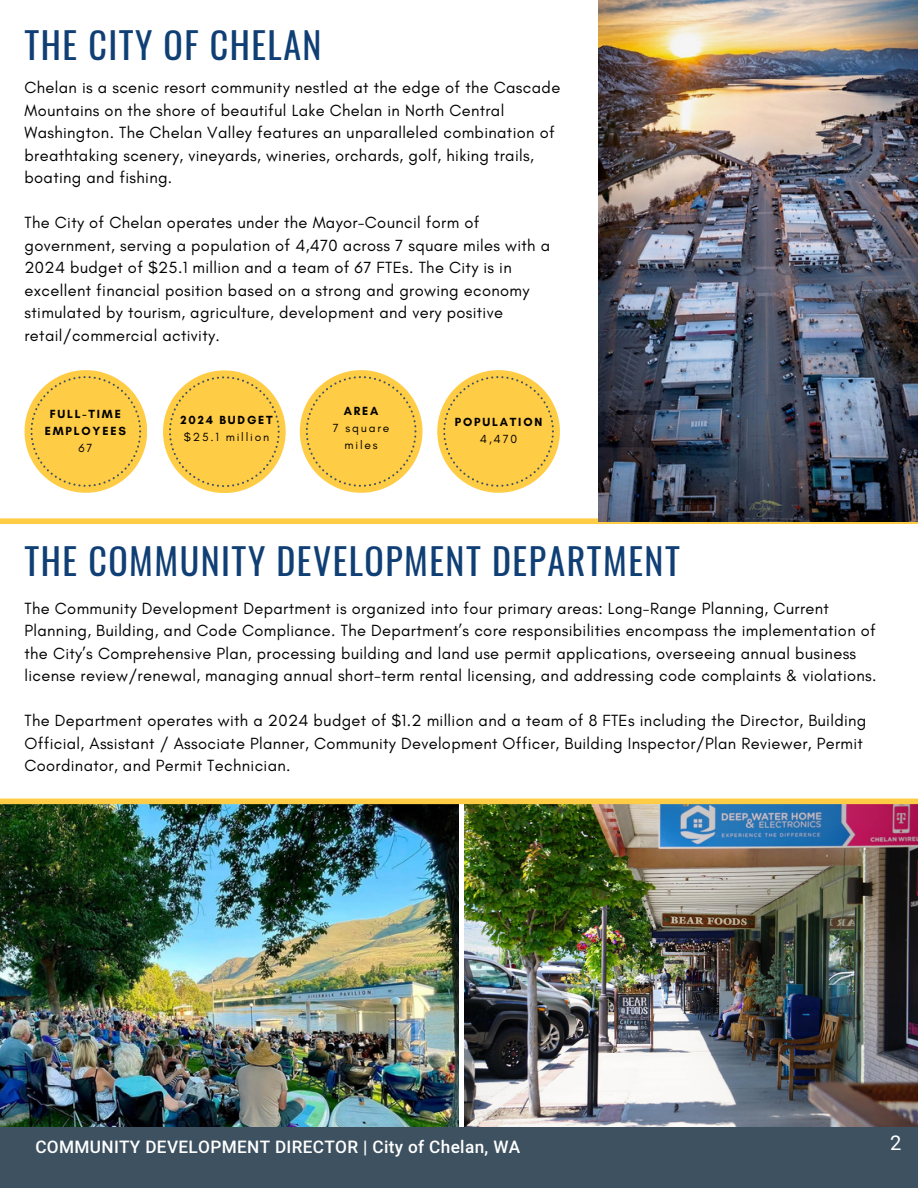
<style>
.page{position:relative;width:918px;height:1188px;background:#fff}
.page>*{position:absolute;margin:0;border:0;box-sizing:border-box;transform-origin:0 0}
.t1{font:36px "Oswald";letter-spacing:.04em;color:#0f3f75}
.t2{font:20.1px "Mardoto";color:#fff}
.t3{font:500 17.25px "Mardoto";letter-spacing:.02em;color:#fff}
.t4{font:16.5px/22.5px "Glacial Indifference";letter-spacing:.02em;color:#000}
.t5{font:700 12px/17.1px "Glacial Indifference";letter-spacing:.15em;color:#000;text-align:center}
.t6{font:12px/17.1px "Glacial Indifference";letter-spacing:.15em;color:#000;text-align:center}
</style>
<div class="page">
<img style="left:0;top:804px;width:459px;height:324px">
<img style="left:464px;top:804px;width:454px;height:324px">
<div style="left:0;top:518px;width:918px;height:6px;background:#ffcc46"></div>
<svg style="left:25px;top:370px;width:122px;height:122px"></svg>
<svg style="left:163px;top:370px;width:122px;height:123px"></svg>
<svg style="left:300px;top:370px;width:122px;height:122px"></svg>
<svg style="left:437px;top:370px;width:123px;height:122px"></svg>
<div style="left:0;top:1128px;width:918px;height:60px;background:#3d5160"></div>
<img style="left:599px;top:0;width:319px;height:521px">
<div style="left:0;top:799px;width:918px;height:5px;background:#ffcc46"></div>
<h1 class="t1" style="left:25px;top:17px;width:299px">THE CITY OF CHELAN</h1>
<p class="t4" style="left:25px;top:76px;width:537px">Chelan is a scenic resort community nestled at the edge of the Cascade Mountains on the shore of beautiful Lake Chelan in North Central Washington. The Chelan Valley features an unparalleled combination of breathtaking scenery, vineyards, wineries, orchards, golf, hiking trails, boating and fishing.</p>
<p class="t4" style="left:25px;top:211px;width:527px">The City of Chelan operates under the Mayor-Council form of government, serving a population of 4,470 across 7 square miles with a 2024 budget of $25.1 million and a team of 67 FTEs. The City is in excellent financial position based on a strong and growing economy stimulated by tourism, agriculture, development and very positive retail/commercial activity.</p>
<p class="t5" style="left:45px;top:405px;width:83px">FULL-TIME<br>EMPLOYEES</p>
<p class="t6" style="left:78px;top:440px;width:15px">67</p>
<p class="t5" style="left:180px;top:411px;width:94px">2024 BUDGET</p>
<p class="t6" style="left:184px;top:428px;width:87px">$25.1 million</p>
<p class="t5" style="left:344px;top:403px;width:36px">AREA</p>
<p class="t6" style="left:333px;top:420px;width:58px">7 square miles</p>
<p class="t5" style="left:455px;top:414px;width:89px">POPULATION</p>
<p class="t6" style="left:480px;top:431px;width:39px">4,470</p>
<h1 class="t1" style="left:25px;top:533px;width:657px">THE COMMUNITY DEVELOPMENT DEPARTMENT</h1>
<p class="t4" style="left:25px;top:597px;width:854px">The Community Development Department is organized into four primary areas: Long-Range Planning, Current Planning, Building, and Code Compliance. The Department’s core responsibilities encompass the implementation of the City’s Comprehensive Plan, processing building and land use permit applications, overseeing annual business license review/renewal, managing annual short-term rental licensing, and addressing code complaints &amp; violations.</p>
<p class="t4" style="left:25px;top:709px;width:843px">The Department operates with a 2024 budget of $1.2 million and a team of 8 FTEs including the Director, Building<br>Official, Assistant / Associate Planner, Community Development Officer, Building Inspector/Plan Reviewer, Permit<br>Coordinator, and Permit Technician.</p>
<p class="t3" style="left:35px;top:1137px;width:486px">COMMUNITY DEVELOPMENT DIRECTOR | City of Chelan, WA</p>
<p class="t2" style="left:890px;top:1131px;width:13px">2</p>
</div>
